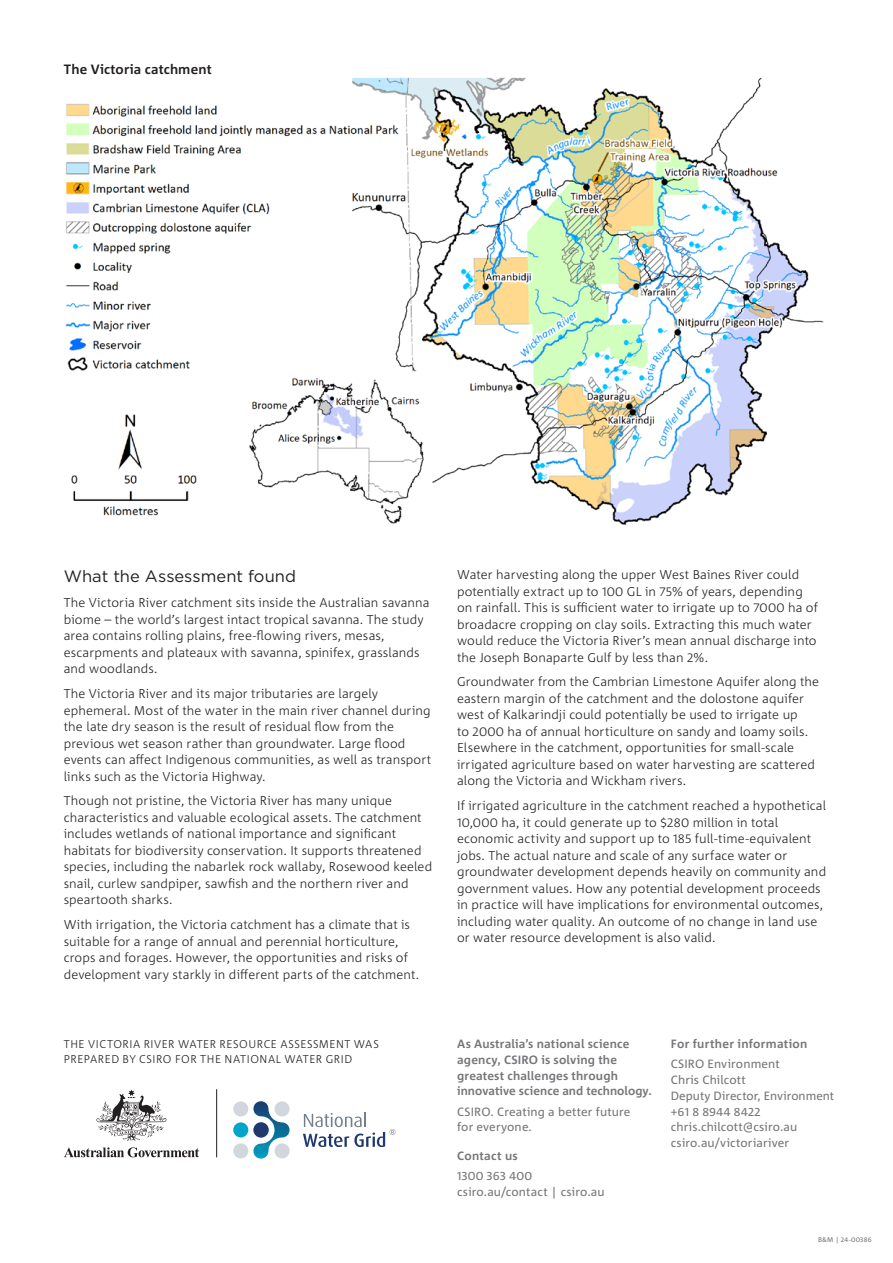
<style>
.page{position:relative;width:893px;height:1263px;background:#fff}
.page>*{position:absolute;margin:0;border:0;box-sizing:border-box;transform-origin:0 0}
.Heading{font:16.5px "Gotham";color:#231f20}
.Subhead{font:700 13.5px "Corpid C1";letter-spacing:.01em;color:#231f20}
.Body_Copy{font:300 12.75px/16.5px "Corpid C1";letter-spacing:.005em;color:#231f20}
.Back_Cov__Copy{font:12px/15.8px "Corpid C1";letter-spacing:.01em;color:#757679}
.Back_Cov__Heading{font:700 12px/15.8px "Corpid C1";letter-spacing:.015em;color:#757679}
.Body_Copy-2{font:300 11.25px/15.8px "Corpid C1";letter-spacing:.045em;color:#231f20}
.t1{font:6.75px "Corpid C1";letter-spacing:.03em;color:#757679}
</style>
<div class="page">
<img style="left:65px;top:77px;width:758px;height:448px">
<svg style="left:253px;top:1101px;width:37px;height:57px"></svg>
<div style="left:253px;top:1122px;width:16px;height:16px;background:#1f396f;border-radius:50%"></div>
<div style="left:233px;top:1122px;width:15px;height:15px;background:#00a5c8;border-radius:50%"></div>
<div style="left:233px;top:1143px;width:15px;height:15px;background:#d1d7dc;border-radius:50%"></div>
<div style="left:233px;top:1101px;width:15px;height:15px;background:#d1d7dc;border-radius:50%"></div>
<div style="left:275px;top:1143px;width:15px;height:15px;background:#d1d7dc;border-radius:50%"></div>
<div style="left:275px;top:1101px;width:15px;height:15px;background:#d1d7dc;border-radius:50%"></div>
<svg style="left:64px;top:1147px;width:135px;height:10px"></svg>
<svg style="left:96px;top:1089px;width:71px;height:52px"></svg>
<hr style="left:216px;top:1089px;width:1px;height:68px;background:#231f20">
<svg style="left:303px;top:1112px;width:92px;height:35px"></svg>
<p class="Subhead" style="left:64px;top:61px;width:149px">The Victoria catchment</p>
<p class="Heading" style="left:64px;top:566px;width:234px">What the Assessment found</p>
<p class="Body_Copy" style="left:64px;top:594px;width:367px">The Victoria River catchment sits inside the Australian savanna biome – the world’s largest intact tropical savanna. The study area contains rolling plains, free-flowing rivers, mesas, escarpments and plateaux with savanna, spinifex, grasslands and woodlands.</p>
<p class="Body_Copy" style="left:64px;top:685px;width:369px">The Victoria River and its major tributaries are largely ephemeral. Most of the water in the main river channel during the late dry season is the result of residual flow from the previous wet season rather than groundwater. Large flood events can affect Indigenous communities, as well as transport links such as the Victoria Highway.</p>
<p class="Body_Copy" style="left:64px;top:792px;width:370px">Though not pristine, the Victoria River has many unique characteristics and valuable ecological assets. The catchment includes wetlands of national importance and significant habitats for biodiversity conservation. It supports threatened species, including the nabarlek rock wallaby, Rosewood keeled snail, curlew sandpiper, sawfish and the northern river and speartooth sharks.</p>
<p class="Body_Copy" style="left:64px;top:916px;width:357px">With irrigation, the Victoria catchment has a climate that is suitable for a range of annual and perennial horticulture, crops and forages. However, the opportunities and risks of development vary starkly in different parts of the catchment.</p>
<p class="Body_Copy" style="left:457px;top:566px;width:362px">Water harvesting along the upper West Baines River could potentially extract up to 100 GL in 75% of years, depending on rainfall. This is sufficient water to irrigate up to 7000 ha of broadacre cropping on clay soils. Extracting this much water would reduce the Victoria River’s mean annual discharge into the Joseph Bonaparte Gulf by less than 2%.</p>
<p class="Body_Copy" style="left:457px;top:673px;width:364px">Groundwater from the Cambrian Limestone Aquifer along the eastern margin of the catchment and the dolostone aquifer west of Kalkarindji could potentially be used to irrigate up<br>to 2000 ha of annual horticulture on sandy and loamy soils.<br>Elsewhere in the catchment, opportunities for small-scale irrigated agriculture based on water harvesting are scattered along the Victoria and Wickham rivers.</p>
<p class="Body_Copy" style="left:457px;top:797px;width:371px">If irrigated agriculture in the catchment reached a hypothetical 10,000 ha, it could generate up to $280 million in total economic activity and support up to 185 full-time‑equivalent jobs. The actual nature and scale of any surface water or groundwater development depends heavily on community and government values. How any potential development proceeds in practice will have implications for environmental outcomes, including water quality. An outcome of no change in land use or water resource development is also valid.</p>
<p class="Body_Copy-2" style="left:64px;top:1035px;width:317px">THE VICTORIA RIVER WATER RESOURCE ASSESSMENT WAS<br>PREPARED BY CSIRO FOR THE NATIONAL WATER GRID</p>
<p class="Back_Cov__Heading" style="left:457px;top:1036px;width:196px">As Australia’s national science agency, CSIRO is solving the greatest challenges through innovative science and technology.</p>
<p class="Back_Cov__Copy" style="left:457px;top:1103px;width:175px">CSIRO. Creating a better future for everyone.</p>
<p class="Back_Cov__Heading" style="left:457px;top:1148px;width:62px">Contact us</p>
<p class="Back_Cov__Copy" style="left:457px;top:1168px;width:77px">1300 363 400</p>
<p class="Back_Cov__Copy" style="left:457px;top:1184px;width:149px">csiro.au/contact | csiro.au</p>
<p class="Back_Cov__Heading" style="left:671px;top:1036px;width:138px">For further information</p>
<p class="Back_Cov__Copy" style="left:671px;top:1056px;width:165px">CSIRO Environment<br>Chris Chilcott<br>Deputy Director, Environment +61 8 8944 8422 chris.chilcott@csiro.au csiro.au/victoriariver</p>
<p class="t1" style="left:818px;top:1235px;width:55px">B&amp;M | 24-00386</p>
</div>
